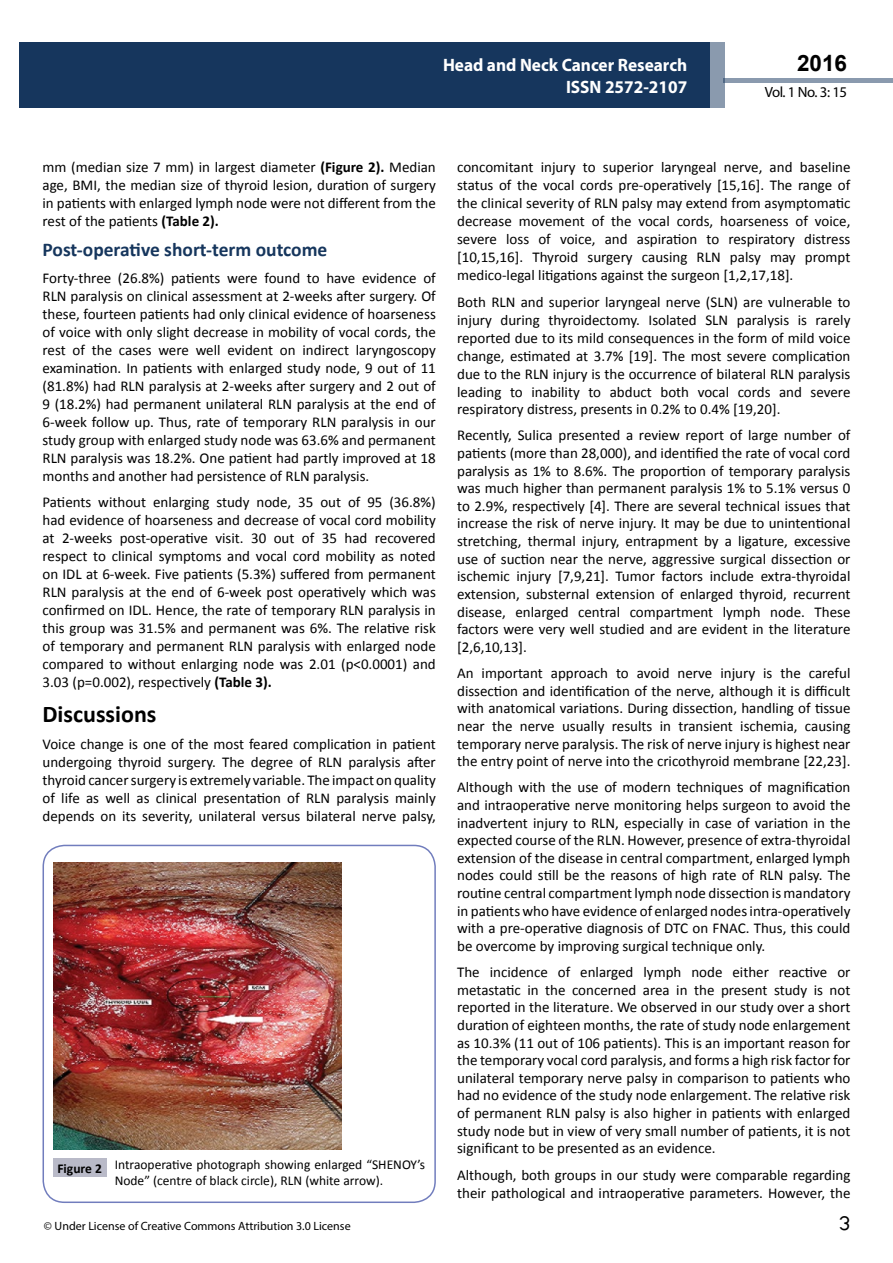
<style>
.page{position:relative;width:893px;height:1263px;background:#fff}
.page>*{position:absolute;margin:0;border:0;box-sizing:border-box;transform-origin:0 0}
.t1{font:25.5px "Tunga";color:#000}
.t2{font:700 24px "Calibri";color:#000}
.t3{font:700 22.5px "Arial";color:#000}
.t4{font:700 19.5px "Calibri";color:#16365d}
.t5{font:700 18px/21.6px "Myriad Pro";color:#fff;text-align:right;scale:.96 1}
.t6{font:15px/18px "Calibri";color:#000;text-align:justify}
.t7{font:14.85px "Myriad Pro";letter-spacing:-.03em;color:#000}
.t8{font:13.5px/16.2px "Calibri";color:#000}
.t9{font:700 13.5px "Calibri";color:#000}
.t10{font:12px "Myriad Pro";color:#000}
.s1{font-weight:700}
</style>
<div class="page">
<div style="left:723px;top:78px;width:170px;height:5px;background:#8a9aae"></div>
<div style="left:19px;top:42px;width:690px;height:66px;background:#16365d"></div>
<div style="left:709px;top:42px;width:16px;height:66px;background:#8a9aae"></div>
<div style="left:43px;top:845px;width:393px;height:358px;border:2px solid #717dbd;border-radius:21px"></div>
<div style="left:53px;top:1158px;width:53px;height:19px;background:#b9bac8"></div>
<img style="left:53px;top:863px;width:289px;height:286px">
<p class="t5" style="left:517px;top:53px;width:198px">ARCHIVOS DE MEDICINA<br>ISSN 1698-9465</p>
<h3 class="t3" style="left:797px;top:48px;width:52px">2016</h3>
<p class="t5" style="left:443px;top:54px;width:256px">Head and Neck Cancer Research<br>ISSN 2572-2107</p>
<p class="t7" style="left:765px;top:83px;width:84px">Vol. 1 No. 3: 15</p>
<p class="t6" style="left:43px;top:158px;width:395px">mm (median size 7 mm) in largest diameter <span class="s1">(Figure 2).</span> Median age, BMI, the median size of thyroid lesion, duration of surgery in patients with enlarged lymph node were not different from the rest of the patients <span class="s1">(Table 2).</span></p>
<h3 class="t4" style="left:43px;top:237px;width:286px">Post-operative short-term outcome</h3>
<p class="t6" style="left:43px;top:269px;width:395px">Forty-three (26.8%) patients were found to have evidence of RLN paralysis on clinical assessment at 2-weeks after surgery. Of these, fourteen patients had only clinical evidence of hoarseness of voice with only slight decrease in mobility of vocal cords, the rest of the cases were well evident on indirect laryngoscopy examination. In patients with enlarged study node, 9 out of 11 (81.8%) had RLN paralysis at 2-weeks after surgery and 2 out of 9 (18.2%) had permanent unilateral RLN paralysis at the end of 6-week follow up. Thus, rate of temporary RLN paralysis in our study group with enlarged study node was 63.6% and permanent RLN paralysis was 18.2%. One patient had partly improved at 18 months and another had persistence of RLN paralysis.</p>
<p class="t6" style="left:43px;top:493px;width:395px">Patients without enlarging study node, 35 out of 95 (36.8%) had evidence of hoarseness and decrease of vocal cord mobility at 2-weeks post-operative visit. 30 out of 35 had recovered respect to clinical symptoms and vocal cord mobility as noted on IDL at 6-week. Five patients (5.3%) suffered from permanent RLN paralysis at the end of 6-week post operatively which was confirmed on IDL. Hence, the rate of temporary RLN paralysis in this group was 31.5% and permanent was 6%. The relative risk of temporary and permanent RLN paralysis with enlarged node compared to without enlarging node was 2.01 (p&lt;0.0001) and 3.03 (p=0.002), respectively <span class="s1">(Table 3).</span></p>
<h2 class="t2" style="left:43px;top:699px;width:115px">Discussions</h2>
<p class="t6" style="left:43px;top:735px;width:395px">Voice change is one of the most feared complication in patient undergoing thyroid surgery. The degree of RLN paralysis after thyroid cancer surgery is extremely variable. The impact on quality of life as well as clinical presentation of RLN paralysis mainly depends on its severity, unilateral versus bilateral nerve palsy,</p>
<p class="t9" style="left:57px;top:1160px;width:46px">Figure 2</p>
<p class="t8" style="left:115px;top:1156px;width:312px">Intraoperative photograph showing enlarged “SHENOY’s<br>Node” (centre of black circle), RLN (white arrow).</p>
<p class="t6" style="left:457px;top:158px;width:395px">concomitant injury to superior laryngeal nerve, and baseline status of the vocal cords pre-operatively [15,16]. The range of the clinical severity of RLN palsy may extend from asymptomatic decrease movement of the vocal cords, hoarseness of voice, severe loss of voice, and aspiration to respiratory distress [10,15,16]. Thyroid surgery causing RLN palsy may prompt medico-legal litigations against the surgeon [1,2,17,18].</p>
<p class="t6" style="left:457px;top:293px;width:395px">Both RLN and superior laryngeal nerve (SLN) are vulnerable to injury during thyroidectomy. Isolated SLN paralysis is rarely reported due to its mild consequences in the form of mild voice change, estimated at 3.7% [19]. The most severe complication due to the RLN injury is the occurrence of bilateral RLN paralysis leading to inability to abduct both vocal cords and severe respiratory distress, presents in 0.2% to 0.4% [19,20].</p>
<p class="t6" style="left:457px;top:427px;width:395px">Recently, Sulica presented a review report of large number of patients (more than 28,000), and identified the rate of vocal cord paralysis as 1% to 8.6%. The proportion of temporary paralysis was much higher than permanent paralysis 1% to 5.1% versus 0 to 2.9%, respectively [4]. There are several technical issues that increase the risk of nerve injury. It may be due to unintentional stretching, thermal injury, entrapment by a ligature, excessive use of suction near the nerve, aggressive surgical dissection or ischemic injury [7,9,21]. Tumor factors include extra-thyroidal extension, substernal extension of enlarged thyroid, recurrent disease, enlarged central compartment lymph node. These factors were very well studied and are evident in the literature [2,6,10,13].</p>
<p class="t6" style="left:457px;top:664px;width:395px">An important approach to avoid nerve injury is the careful dissection and identification of the nerve, although it is difficult with anatomical variations. During dissection, handling of tissue near the nerve usually results in transient ischemia, causing temporary nerve paralysis. The risk of nerve injury is highest near the entry point of nerve into the cricothyroid membrane [22,23].</p>
<p class="t6" style="left:457px;top:778px;width:395px">Although with the use of modern techniques of magnification and intraoperative nerve monitoring helps surgeon to avoid the inadvertent injury to RLN, especially in case of variation in the expected course of the RLN. However, presence of extra-thyroidal extension of the disease in central compartment, enlarged lymph nodes could still be the reasons of high rate of RLN palsy. The routine central compartment lymph node dissection is mandatory in patients who have evidence of enlarged nodes intra-operatively with a pre-operative diagnosis of DTC on FNAC. Thus, this could be overcome by improving surgical technique only.</p>
<p class="t6" style="left:457px;top:963px;width:395px;line-height:17.5px">The incidence of enlarged lymph node either reactive or metastatic in the concerned area in the present study is not reported in the literature. We observed in our study over a short duration of eighteen months, the rate of study node enlargement as 10.3% (11 out of 106 patients). This is an important reason for the temporary vocal cord paralysis, and forms a high risk factor for unilateral temporary nerve palsy in comparison to patients who had no evidence of the study node enlargement. The relative risk of permanent RLN palsy is also higher in patients with enlarged study node but in view of very small number of patients, it is not significant to be presented as an evidence.</p>
<p class="t6" style="left:457px;top:1166px;width:395px">Although, both groups in our study were comparable regarding their pathological and intraoperative parameters. However, the</p>
<p class="t10" style="left:44px;top:1218px;width:308px">© Under License of Creative Commons Attribution 3.0 License</p>
<h1 class="t1" style="left:839px;top:1206px;width:13px">3</h1>
</div>
